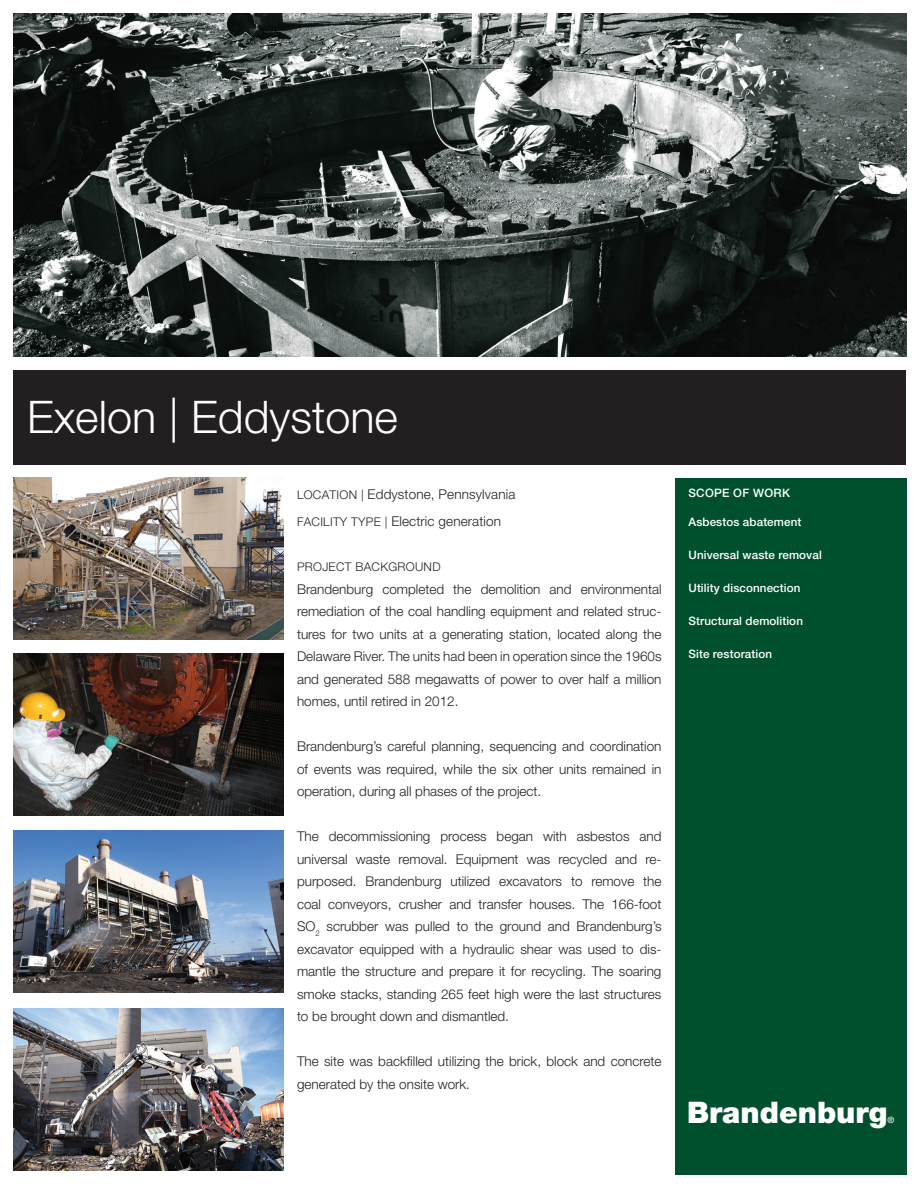
<style>
.page{position:relative;width:918px;height:1188px;background:#fff}
.page>*{position:absolute;margin:0;border:0;box-sizing:border-box;transform-origin:0 0}
.t1{font:300 45px "Helvetica Neue LT Std";color:#fff}
.t2{font:900 29.7px "Helvetica Neue LT Std";color:#fff}
.t3{font:300 13.5px/22.5px "Helvetica Neue LT Std";color:#231f20;text-align:justify}
.t4{font:300 12px "Helvetica Neue LT Std";letter-spacing:.025em;color:#231f20}
.t5{font:500 11.7px "Helvetica Neue LT Std";letter-spacing:.01em;color:#fff}
.t6{font:500 8.7px "Helvetica Neue LT Std";color:#fff}
.s1{font-size:12px}
</style>
<div class="page">
<img style="left:14px;top:1008px;width:270px;height:162px">
<img style="left:14px;top:14px;width:892px;height:342px">
<div style="left:14px;top:370px;width:892px;height:94px;background:#231f20"></div>
<div style="left:675px;top:478px;width:231px;height:696px;background:#00502e"></div>
<img style="left:14px;top:478px;width:270px;height:162px">
<img style="left:14px;top:831px;width:270px;height:162px">
<img style="left:14px;top:653px;width:270px;height:162px">
<h1 class="t1" style="left:27px;top:390px;width:372px">Exelon | Eddystone</h1>
<p class="t3" style="left:297px;top:481px;width:220px;line-height:27px"><span class="s1">LOCATION |</span> Eddystone, Pennsylvania<br><span class="s1">FACILITY TYPE |</span> Electric generation</p>
<p class="t4" style="left:297px;top:560px;width:145px">PROJECT BACKGROUND</p>
<p class="t3" style="left:297px;top:577px;width:366px">Brandenburg completed the demolition and environmental remediation of the coal handling equipment and related struc&shy;tures for two units at a generating station, located along the Delaware River. The units had been in operation since the 1960s and generated 588 megawatts of power to over half a million homes, until retired in 2012.</p>
<p class="t3" style="left:297px;top:735px;width:366px">Brandenburg’s careful planning, sequencing and coordination of events was required, while the six other units remained in operation, during all phases of the project.</p>
<p class="t3" style="left:297px;top:825px;width:366px">The decommissioning process began with asbestos and universal waste removal. Equipment was recycled and re&shy;purposed. Brandenburg utilized excavators to remove the coal conveyors, crusher and transfer houses. The 166-foot SO<sub>2</sub> scrubber was pulled to the ground and Brandenburg’s excavator equipped with a hydraulic shear was used to dis&shy;mantle the structure and prepare it for recycling. The soaring smoke stacks, standing 265 feet high were the last structures to be brought down and dismantled.</p>
<p class="t3" style="left:297px;top:1050px;width:366px">The site was backfilled utilizing the brick, block and concrete generated by the onsite work.</p>
<p class="t5" style="left:688px;top:486px;width:103px">SCOPE OF WORK</p>
<p class="t5" style="left:688px;top:515px;width:114px">Asbestos abatement</p>
<p class="t5" style="left:688px;top:548px;width:135px">Universal waste removal</p>
<p class="t5" style="left:688px;top:581px;width:113px">Utility disconnection</p>
<p class="t5" style="left:688px;top:614px;width:116px">Structural demolition</p>
<p class="t5" style="left:688px;top:647px;width:85px">Site restoration</p>
<h2 class="t2" style="left:687px;top:1095px;width:202px">Brandenburg</h2>
<p class="t6" style="left:888px;top:1115px;width:8px">®</p>
</div>
